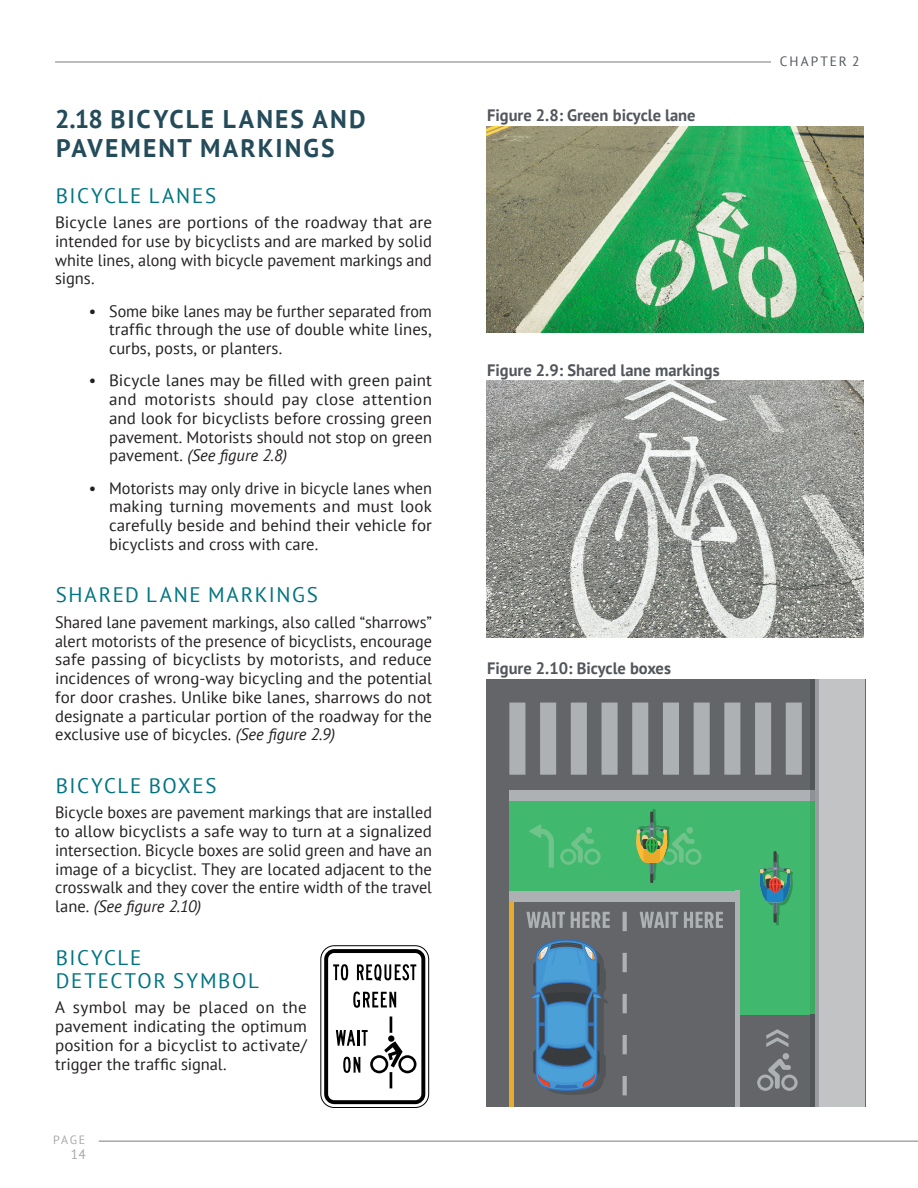
<style>
.page{position:relative;width:918px;height:1188px;background:#fff}
.page>*{position:absolute;margin:0;border:0;box-sizing:border-box;transform-origin:0 0}
.Heading_1{font:700 25.5px/28.5px "PT Sans";letter-spacing:.08em;color:#244b5a}
.subheading{font:21px/22.5px "PT Sans";letter-spacing:.075em;color:#007481}
.t1{font:16.5px/18.8px "PT Sans";color:#231f20;text-align:justify}
.Figure_label{font:700 16.5px "PT Sans";color:#52555b}
.t2{font:13.5px "PT Sans";letter-spacing:.15em;color:#52555b}
.t3{font:13.5px "PT Sans";color:#a7a7aa}
.t4{font:12px "PT Sans";color:#a7a7aa}
.s1{font-style:italic}
</style>
<div class="page">
<hr style="left:55px;top:61px;width:796px;height:2px;background:#a7a7aa">
<hr style="left:99px;top:1140px;width:819px;height:2px;background:#a7a7aa">
<div style="left:771px;top:55px;width:89px;height:11px;background:#fff"></div>
<img style="left:486px;top:126px;width:378px;height:207px">
<img style="left:486px;top:381px;width:378px;height:257px">
<div style="left:486px;top:679px;width:379px;height:428px;background:#636568"></div>
<div style="left:815px;top:679px;width:50px;height:428px;background:#999ca0"></div>
<div style="left:819px;top:679px;width:46px;height:428px;background:#c1c3c5"></div>
<div style="left:509px;top:791px;width:306px;height:110px;background:#40b86e"></div>
<div style="left:509px;top:891px;width:231px;height:10px;background:#aeb1b4"></div>
<div style="left:740px;top:833px;width:75px;height:182px;background:#40b86e"></div>
<svg style="left:623px;top:994px;width:4px;height:19px"></svg>
<svg style="left:623px;top:1035px;width:4px;height:19px"></svg>
<svg style="left:623px;top:1076px;width:4px;height:19px"></svg>
<svg style="left:623px;top:912px;width:4px;height:19px"></svg>
<svg style="left:623px;top:953px;width:4px;height:19px"></svg>
<svg style="left:766px;top:1029px;width:23px;height:18px"></svg>
<svg style="left:757px;top:1053px;width:41px;height:38px"></svg>
<hr style="left:774px;top:851px;width:3px;height:28px;background:#383b3d">
<svg style="left:759px;top:852px;width:34px;height:73px"></svg>
<hr style="left:736px;top:891px;width:4px;height:216px;background:#aeb1b4">
<div style="left:509px;top:791px;width:306px;height:10px;background:#aeb1b4"></div>
<svg style="left:509px;top:703px;width:293px;height:72px"></svg>
<div style="left:810px;top:801px;width:5px;height:214px;background:#3aab60"></div>
<div style="left:810px;top:1015px;width:5px;height:92px;background:#535659"></div>
<div style="left:509px;top:901px;width:5px;height:206px;background:#e6ab2a"></div>
<svg style="left:526px;top:912px;width:84px;height:183px"></svg>
<svg style="left:640px;top:912px;width:83px;height:16px"></svg>
<svg style="left:560px;top:827px;width:41px;height:38px"></svg>
<svg style="left:529px;top:824px;width:25px;height:44px"></svg>
<hr style="left:650px;top:855px;width:3px;height:28px;background:#383b3d">
<svg style="left:636px;top:809px;width:66px;height:73px"></svg>
<div style="left:810px;top:679px;width:5px;height:112px;background:#535659"></div>
<div style="left:810px;top:791px;width:5px;height:10px;background:#8f9196"></div>
<svg style="left:320px;top:945px;width:109px;height:163px"></svg>
<svg style="left:324px;top:949px;width:101px;height:155px"></svg>
<p class="Heading_1" style="left:55px;top:105px;width:312px">2.18 BICYCLE LANES AND<br>PAVEMENT MARKINGS</p>
<p class="subheading" style="left:56px;top:183px;width:162px">BICYCLE LANES</p>
<p class="t1" style="left:55px;top:213px;width:378px">Bicycle lanes are portions of the roadway that are intended for use by bicyclists and are marked by solid white lines, along with bicycle pavement markings and signs.</p>
<p class="t1" style="left:109px;top:301px;width:324px;text-indent:-20px">• Some bike lanes may be further separated from traffic through the use of double white lines, curbs, posts, or planters.</p>
<p class="t1" style="left:109px;top:371px;width:324px;text-indent:-20px">• Bicycle lanes may be filled with green paint and motorists should pay close attention and look for bicyclists before crossing green pavement. Motorists should not stop on green pavement. <span class="s1">(See figure 2.8)</span></p>
<p class="t1" style="left:109px;top:478px;width:324px;text-indent:-20px">• Motorists may only drive in bicycle lanes when making turning movements and must look carefully beside and behind their vehicle for bicyclists and cross with care.</p>
<p class="subheading" style="left:56px;top:583px;width:264px">SHARED LANE MARKINGS</p>
<p class="t1" style="left:55px;top:612px;width:378px">Shared lane pavement markings, also called “sharrows” alert motorists of the presence of bicyclists, encourage safe passing of bicyclists by motorists, and reduce incidences of wrong-way bicycling and the potential for door crashes. Unlike bike lanes, sharrows do not designate a particular portion of the roadway for the exclusive use of bicycles. <span class="s1">(See figure 2.9)</span></p>
<p class="subheading" style="left:56px;top:774px;width:162px">BICYCLE BOXES</p>
<p class="t1" style="left:55px;top:803px;width:378px">Bicycle boxes are pavement markings that are installed to allow bicyclists a safe way to turn at a signalized intersection. Bicycle boxes are solid green and have an image of a bicyclist. They are located adjacent to the crosswalk and they cover the entire width of the travel lane. <span class="s1">(See figure 2.10)</span></p>
<p class="subheading" style="left:56px;top:946px;width:205px">BICYCLE<br>DETECTOR SYMBOL</p>
<p class="t1" style="left:55px;top:998px;width:253px">A symbol may be placed on the pavement indicating the optimum position for a bicyclist to activate/ trigger the traffic signal.</p>
<p class="t4" style="left:53px;top:1133px;width:34px">PAGE</p>
<p class="t3" style="left:71px;top:1146px;width:16px">14</p>
<p class="Figure_label" style="left:487px;top:104px;width:210px">Figure 2.8: Green bicycle lane</p>
<p class="Figure_label" style="left:487px;top:359px;width:234px">Figure 2.9: Shared lane markings</p>
<p class="Figure_label" style="left:487px;top:657px;width:185px">Figure 2.10: Bicycle boxes</p>
<p class="t2" style="left:780px;top:52px;width:81px">CHAPTER 2</p>
</div>
